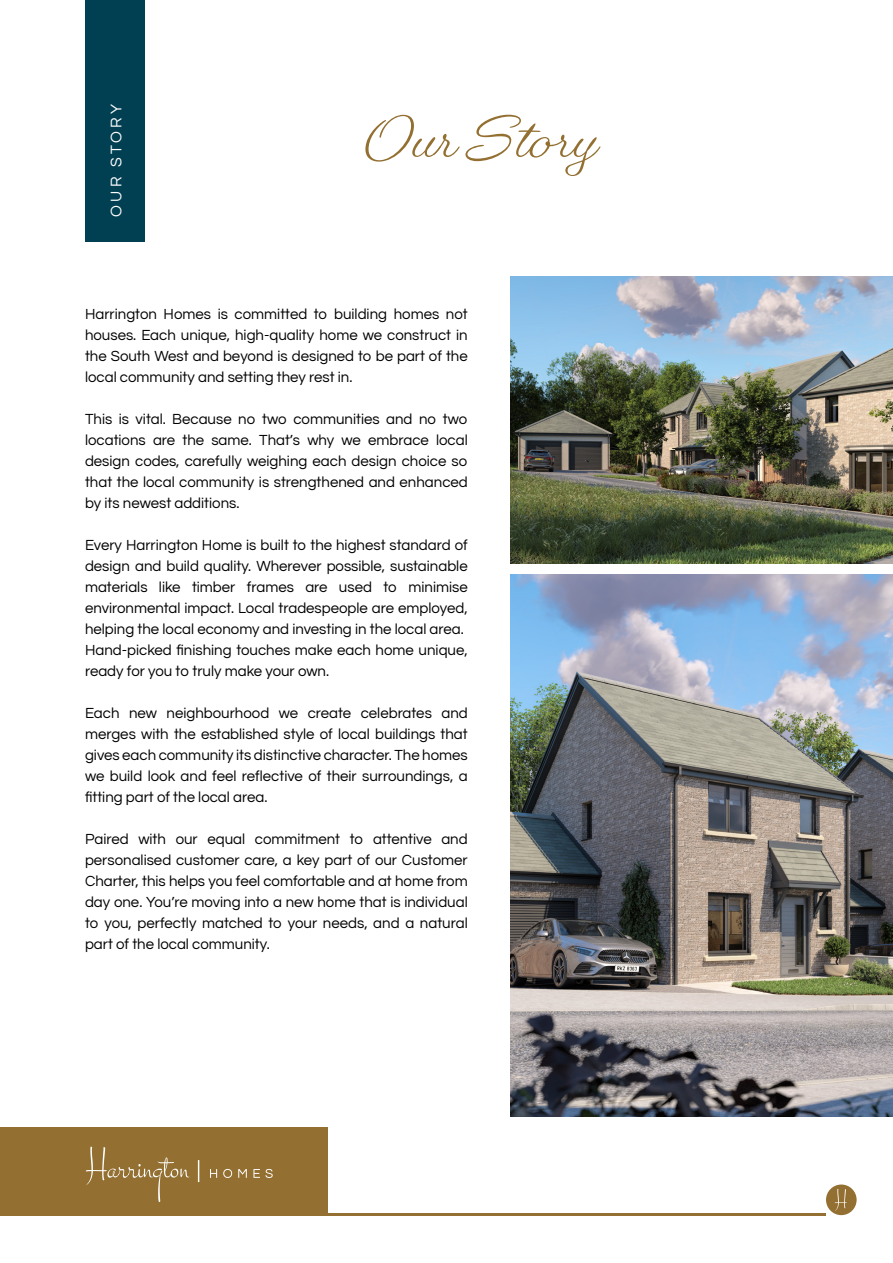
<style>
.page{position:relative;width:893px;height:1263px;background:#fff}
.page>*{position:absolute;margin:0;border:0;box-sizing:border-box;transform-origin:0 0}
.t1{font:500 55.5px "Gautreaux";color:#937031}
.t2{font:15.75px "Questrial";letter-spacing:.2em;color:#fff}
.t3{font:15px/21px "Questrial";color:#000;text-align:justify}
</style>
<div class="page">
<img style="left:510px;top:276px;width:383px;height:287px">
<img style="left:510px;top:574px;width:383px;height:542px">
<div style="left:0;top:1127px;width:328px;height:88px;background:#937031"></div>
<hr style="left:285px;top:1213px;width:541px;height:2px;background:#937031">
<svg style="left:86px;top:1146px;width:187px;height:56px"></svg>
<div style="left:826px;top:1184px;width:31px;height:31px;background:#937031;border-radius:50%"></div>
<svg style="left:835px;top:1189px;width:12px;height:22px"></svg>
<div style="left:85px;top:0;width:60px;height:242px;background:#004052"></div>
<p class="t2" style="left:105px;top:217px;width:114px;rotate:-90deg">OUR STORY</p>
<h1 class="t1" style="left:358px;top:105px;width:238px">Our Story</h1>
<p class="t3" style="left:85px;top:304px;width:384px">Harrington Homes is committed to building homes not houses. Each unique, high-quality home we construct in the South West and beyond is designed to be part of the local community and setting they rest in.</p>
<p class="t3" style="left:85px;top:409px;width:384px">This is vital. Because no two communities and no two locations are the same. That’s why we embrace local design codes, carefully weighing each design choice so that the local community is strengthened and enhanced by its newest additions.</p>
<p class="t3" style="left:85px;top:535px;width:384px;text-align:left">Every Harrington Home is built to the highest standard of design and build quality. Wherever possible, sustainable materials like timber frames are used to minimise environmental impact. Local tradespeople are employed, helping the local economy and investing in the local area.<br>Hand-picked finishing touches make each home unique, ready for you to truly make your own.</p>
<p class="t3" style="left:85px;top:703px;width:384px">Each new neighbourhood we create celebrates and merges with the established style of local buildings that gives each community its distinctive character. The homes we build look and feel reflective of their surroundings, a fitting part of the local area.</p>
<p class="t3" style="left:85px;top:829px;width:384px">Paired with our equal commitment to attentive and personalised customer care, a key part of our Customer Charter, this helps you feel comfortable and at home from day one. You’re moving into a new home that is individual to you, perfectly matched to your needs, and a natural part of the local community.</p>
</div>
